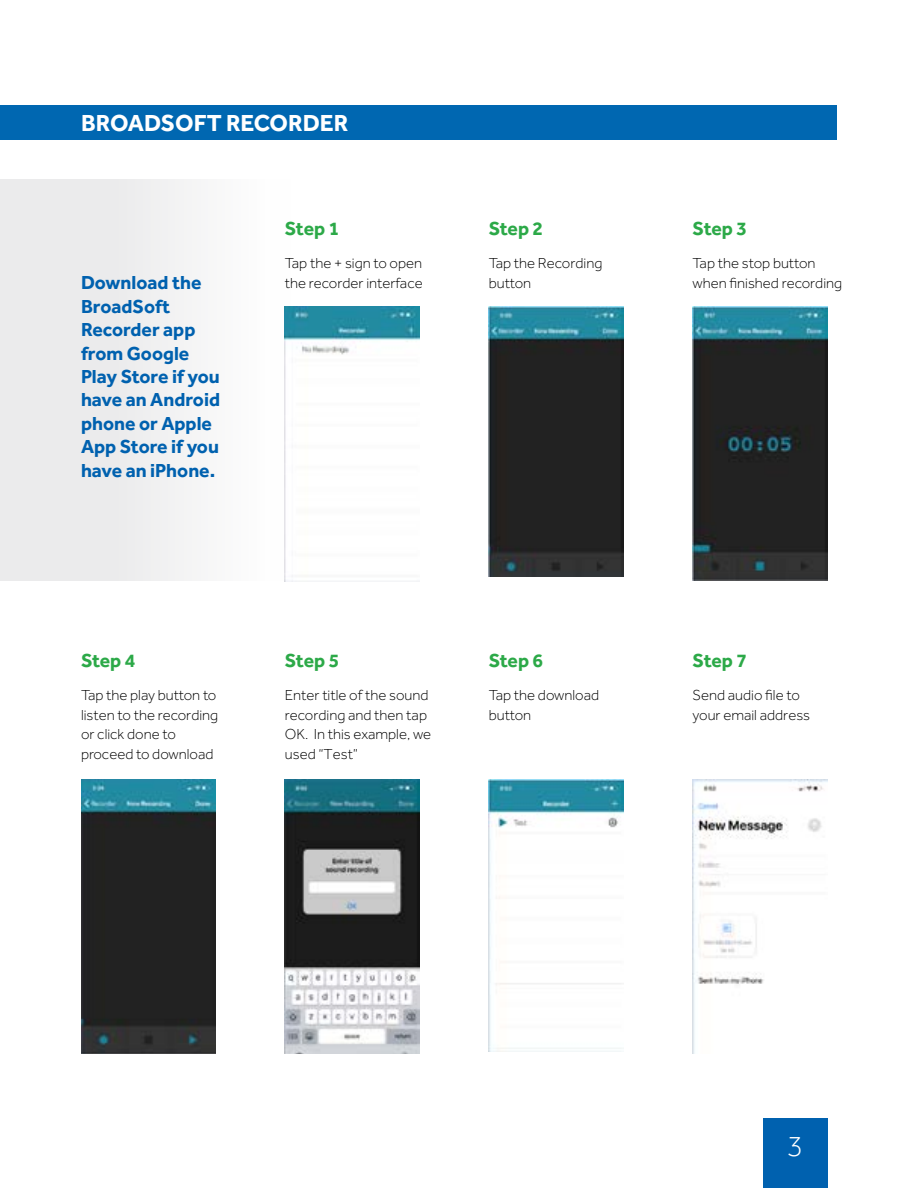
<style>
.page{position:relative;width:918px;height:1188px;background:#fff}
.page>*{position:absolute;margin:0;border:0;box-sizing:border-box;transform-origin:0 0}
.t1{font:300 30px "Effra";color:#fff}
.t2{font:700 24px "Effra";color:#fff}
.t3{font:700 19.5px/23.4px "Effra";color:#0061af}
.t4{font:700 19.5px "Effra";letter-spacing:-.02em;color:#2ca948}
.t5{font:300 15px/19.5px "Effra";color:#000}
</style>
<div class="page">
<div style="left:0;top:179px;width:291px;height:402px;background:linear-gradient(to right,#e6e6e7,#fcfcfc)"></div>
<div style="left:763px;top:1119px;width:64px;height:69px;background:#0061af"></div>
<div style="left:0;top:106px;width:837px;height:34px;background:#0067b1"></div>
<img style="left:285px;top:307px;width:135px;height:274px">
<img style="left:81px;top:779px;width:135px;height:275px">
<img style="left:489px;top:307px;width:135px;height:270px">
<img style="left:285px;top:779px;width:135px;height:275px">
<img style="left:693px;top:307px;width:134px;height:273px">
<img style="left:489px;top:779px;width:135px;height:272px">
<img style="left:693px;top:779px;width:134px;height:275px">
<h2 class="t2" style="left:81px;top:108px;width:269px">BROADSOFT RECORDER</h2>
<h3 class="t3" style="left:81px;top:271px;width:141px">Download the<br>BroadSoft<br>Recorder app from Google<br>Play Store if you have an Android phone or Apple<br>App Store if you have an iPhone.</h3>
<h3 class="t4" style="left:285px;top:217px;width:56px">Step 1</h3>
<p class="t5" style="left:285px;top:253px;width:139px">Tap the + sign to open the recorder interface</p>
<h3 class="t4" style="left:489px;top:217px;width:56px">Step 2</h3>
<p class="t5" style="left:489px;top:253px;width:115px">Tap the Recording button</p>
<h3 class="t4" style="left:81px;top:649px;width:56px">Step 4</h3>
<p class="t5" style="left:81px;top:686px;width:139px">Tap the play button to listen to the recording or click done to proceed to download</p>
<h3 class="t4" style="left:285px;top:649px;width:56px">Step 5</h3>
<p class="t5" style="left:285px;top:686px;width:148px">Enter title of the sound recording and then tap<br>OK. In this example, we used “Test”</p>
<h3 class="t4" style="left:489px;top:649px;width:56px">Step 6</h3>
<p class="t5" style="left:489px;top:686px;width:112px">Tap the download button</p>
<h3 class="t4" style="left:693px;top:217px;width:56px">Step 3</h3>
<p class="t5" style="left:693px;top:253px;width:151px">Tap the stop button when finished recording</p>
<h3 class="t4" style="left:693px;top:649px;width:56px">Step 7</h3>
<p class="t5" style="left:693px;top:686px;width:119px">Send audio file to your email address</p>
<h1 class="t1" style="left:787px;top:1129px;width:18px">3</h1>
</div>
